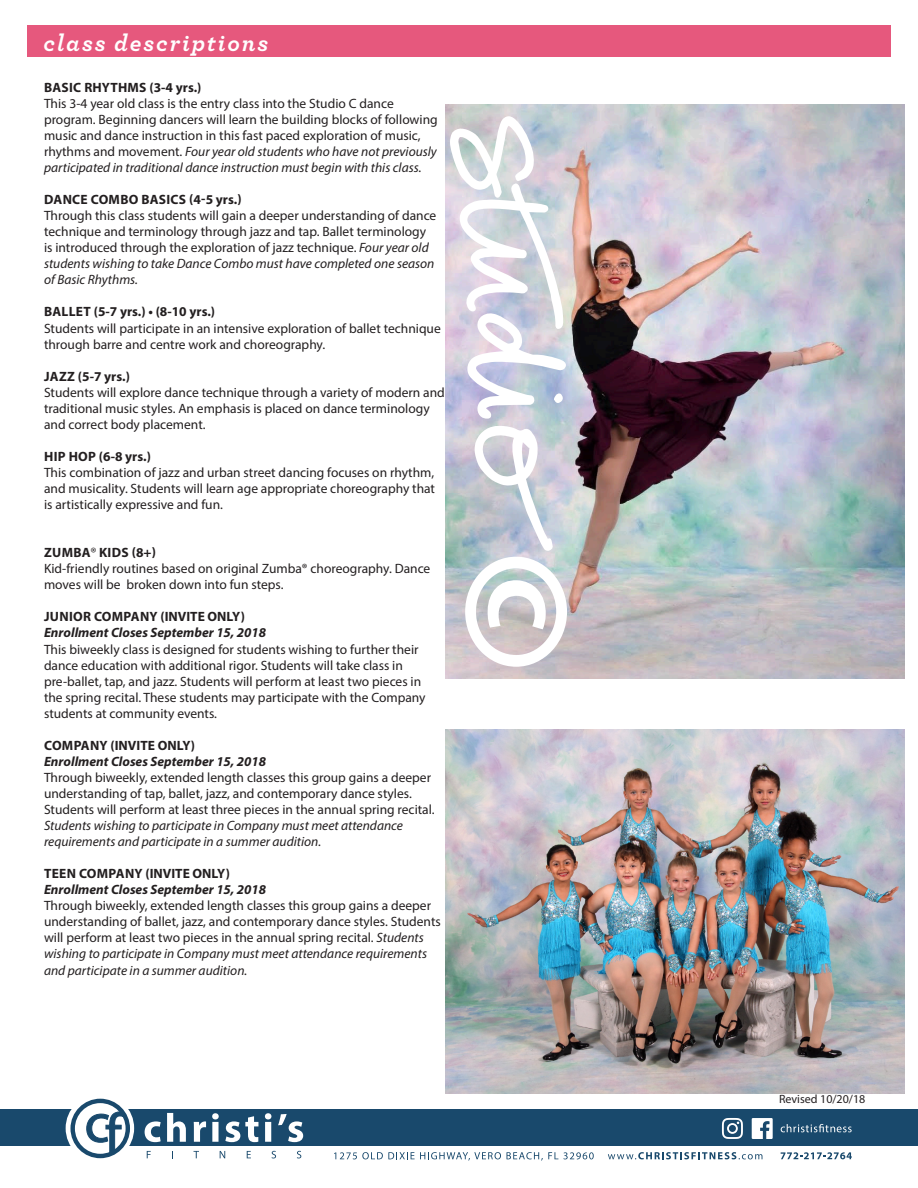
<style>
.page{position:relative;width:918px;height:1188px;background:#fff}
.page>*{position:absolute;margin:0;border:0;box-sizing:border-box;transform-origin:0 0}
.t1{font:italic 700 24px "Archer Pro";letter-spacing:.08em;color:#fff}
.t2{font:13.5px/16px "Myriad Pro";color:#231f20}
.t3{font:700 13.5px "Myriad Pro";letter-spacing:.02em;color:#231f20}
.t4{font:12px "Myriad Pro";color:#231f20}
.s1{font-weight:700}
.s2{font-style:italic}
.s3{font-family:"Archer Pro"}
.s4{font-weight:700;font-style:italic}
.s5{font-style:inherit}
</style>
<div class="page">
<div style="left:27px;top:25px;width:864px;height:32px;background:#e6587d"></div>
<div style="left:0;top:1109px;width:918px;height:37px;background:#19496c"></div>
<div style="left:66px;top:1094px;width:68px;height:68px;background:#fff;border-radius:50%"></div>
<svg style="left:70px;top:1099px;width:60px;height:59px"></svg>
<svg style="left:145px;top:1121px;width:16px;height:21px"></svg>
<svg style="left:167px;top:1113px;width:19px;height:29px"></svg>
<svg style="left:194px;top:1121px;width:12px;height:21px"></svg>
<svg style="left:212px;top:1113px;width:7px;height:29px"></svg>
<svg style="left:225px;top:1116px;width:33px;height:26px"></svg>
<svg style="left:265px;top:1113px;width:6px;height:29px"></svg>
<svg style="left:278px;top:1114px;width:25px;height:28px"></svg>
<svg style="left:147px;top:1151px;width:4px;height:7px"></svg>
<svg style="left:194px;top:1151px;width:5px;height:7px"></svg>
<svg style="left:220px;top:1151px;width:5px;height:7px"></svg>
<svg style="left:247px;top:1151px;width:4px;height:7px"></svg>
<svg style="left:272px;top:1151px;width:4px;height:7px"></svg>
<svg style="left:297px;top:1151px;width:4px;height:7px"></svg>
<svg style="left:334px;top:1152px;width:167px;height:9px"></svg>
<svg style="left:507px;top:1152px;width:87px;height:9px"></svg>
<svg style="left:608px;top:1152px;width:154px;height:7px"></svg>
<svg style="left:781px;top:1152px;width:71px;height:7px"></svg>
<svg style="left:781px;top:1124px;width:71px;height:8px"></svg>
<svg style="left:752px;top:1118px;width:21px;height:21px"></svg>
<svg style="left:722px;top:1118px;width:21px;height:21px"></svg>
<img style="left:446px;top:730px;width:458px;height:364px">
<img style="left:445px;top:104px;width:459px;height:575px">
<svg style="left:465px;top:557px;width:102px;height:110px"></svg>
<svg style="left:475px;top:425px;width:78px;height:126px"></svg>
<svg style="left:450px;top:116px;width:116px;height:303px"></svg>
<p class="t1" style="left:44px;top:24px;width:226px">class descriptions</p>
<p class="t2" style="left:44px;top:79px;width:395px"><span class="s1">BASIC RHYTHMS (3-4 yrs.)<br></span>This 3-4 year old class is the entry class into the Studio C dance program. Beginning dancers will learn the building blocks of following music and dance instruction in this fast paced exploration of music, rhythms and movement. <span class="s2">Four year old students who have not previously participated in traditional dance instruction must begin with this class.</span></p>
<p class="t2" style="left:44px;top:191px;width:394px"><span class="s1">DANCE COMBO BASICS (4-5 yrs.)<br></span>Through this class students will gain a deeper understanding of dance technique and terminology through jazz and tap. Ballet terminology is introduced through the exploration of jazz technique. <span class="s2">Four year old students wishing to take Dance Combo must have completed one season of Basic Rhythms.</span></p>
<p class="t2" style="left:44px;top:304px;width:398px"><span class="s1">BALLET (5-7 yrs.) • (8-10 yrs.)<br></span>Students will participate in an intensive exploration of ballet technique through barre and centre work and choreography.</p>
<p class="t2" style="left:44px;top:368px;width:402px"><span class="s1">JAZZ (5-7 yrs.)<br></span>Students will explore dance technique through a variety of modern and traditional music styles. An emphasis is placed on dance terminology and correct body placement.</p>
<p class="t2" style="left:44px;top:448px;width:393px"><span class="s1">HIP HOP (6-8 yrs.)<br></span>This combination of jazz and urban street dancing focuses on rhythm, and musicality. Students will learn age appropriate choreography that is artistically expressive and fun.</p>
<p class="t3" style="left:44px;top:544px;width:113px">ZUMBA<span class="s3">®</span> KIDS (8+)</p>
<p class="t2" style="left:44px;top:561px;width:388px">Kid-friendly routines based on original Zumba® choreography. Dance moves will be broken down into fun steps.</p>
<p class="t2" style="left:44px;top:609px;width:383px"><span class="s1">JUNIOR COMPANY (INVITE ONLY)<br></span><span class="s4">Enrollment Closes September 15, 2018<br></span>This biweekly class is designed for students wishing to further their dance education with additional rigor. Students will take class in pre-ballet, tap, and jazz. Students will perform at least two pieces in the spring recital. These students may participate with the Company students at community events.</p>
<p class="t2" style="left:44px;top:737px;width:392px"><span class="s1">COMPANY (INVITE ONLY)<br></span><span class="s4">Enrollment Closes September 15, 2018<br></span>Through biweekly, extended length classes this group gains a deeper understanding of tap, ballet, jazz, and contemporary dance styles.<br>Students will perform at least three pieces in the annual spring recital.<br><span class="s2">Students wishing to participate in Company must meet attendance requirements and participate in a summer audition.</span></p>
<p class="t2" style="left:44px;top:865px;width:398px"><span class="s1">TEEN COMPANY (INVITE ONLY)<br></span><span class="s4">Enrollment Closes September 15, 2018<br></span>Through biweekly, extended length classes this group gains a deeper understanding of ballet, jazz, and contemporary dance styles. Students will perform at least two pieces in the annual spring recital. <span class="s2">Students wishing to participate in Company must meet attendance requirements and participate in a summer audition.</span></p>
<p class="t4" style="left:779px;top:1091px;width:88px"><span class="s5">Revised</span> 10/20/18</p>
</div>
